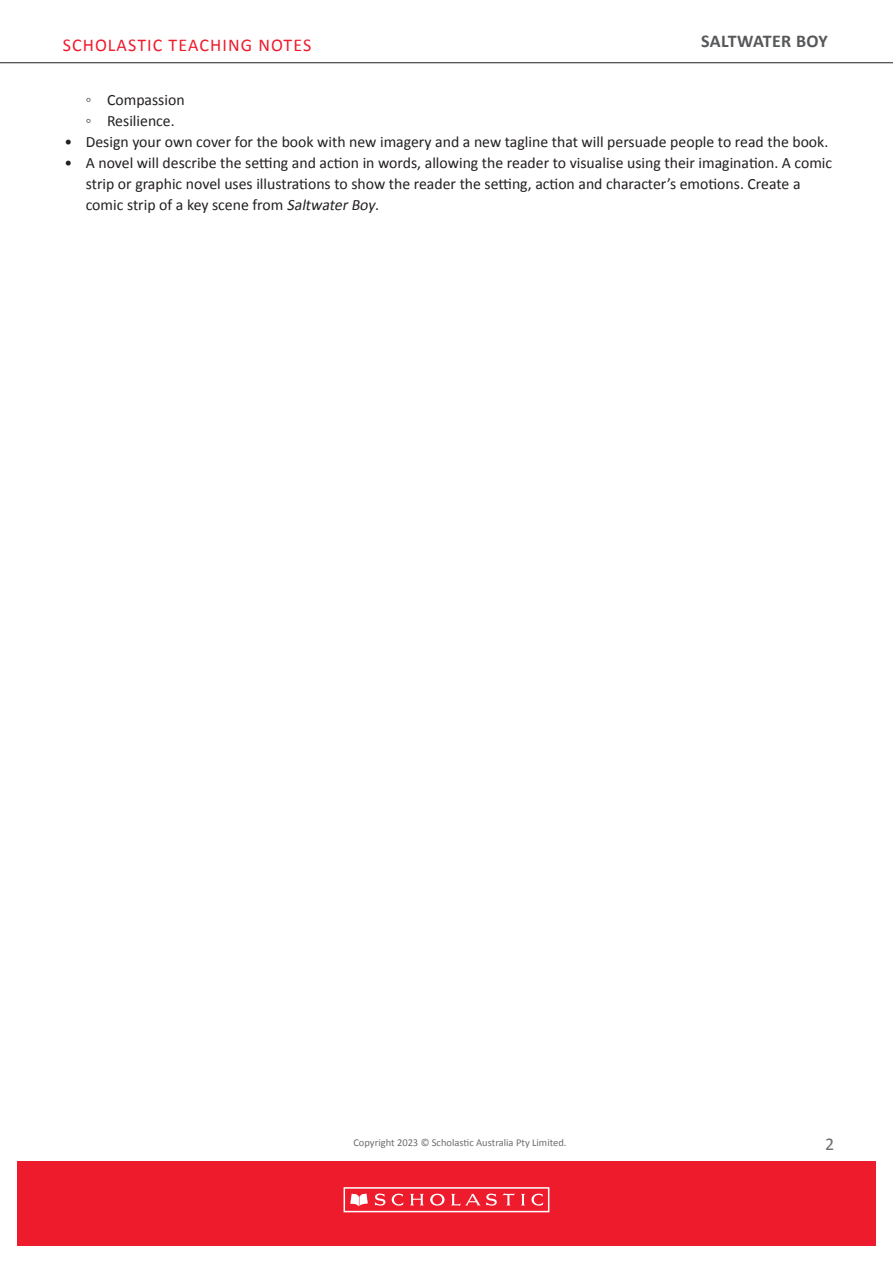
<style>
.page{position:relative;width:893px;height:1263px;background:#fff}
.page>*{position:absolute;margin:0;border:0;box-sizing:border-box;transform-origin:0 0}
.t1{font:18px "Calibri";letter-spacing:.06em;color:#ee1b2d}
.t2{font:700 18px "Calibri";letter-spacing:.015em;color:#57585a}
.t3{font:18px "Calibri";color:#6c6d70}
.t4{font:15.75px/21px "Calibri";color:#231f20}
.t5{font:10.5px "Calibri";color:#6c6d70}
.s1{font-style:italic}
</style>
<div class="page">
<div style="left:17px;top:1161px;width:859px;height:85px;background:#ee1b2d"></div>
<div style="left:344px;top:1187px;width:205px;height:25px;border:2px solid #fff"></div>
<svg style="left:350px;top:1193px;width:18px;height:13px"></svg>
<svg style="left:375px;top:1193px;width:28px;height:13px"></svg>
<svg style="left:410px;top:1194px;width:14px;height:11px"></svg>
<svg style="left:521px;top:1194px;width:4px;height:11px"></svg>
<svg style="left:531px;top:1193px;width:12px;height:13px"></svg>
<svg style="left:430px;top:1194px;width:15px;height:11px"></svg>
<svg style="left:451px;top:1193px;width:64px;height:13px"></svg>
<hr style="left:0;top:62px;width:893px;height:1px;background:#231f20">
<p class="t1" style="left:63px;top:32px;width:250px">SCHOLASTIC TEACHING NOTES</p>
<p class="t2" style="left:701px;top:28px;width:128px">SALTWATER BOY</p>
<p class="t4" style="left:86px;top:89px;width:100px">◦ Compassion</p>
<p class="t4" style="left:86px;top:110px;width:90px">◦ Resilience.</p>
<p class="t4" style="left:65px;top:131px;width:765px">• Design your own cover for the book with new imagery and a new tagline that will persuade people to read the book.</p>
<p class="t4" style="left:86px;top:152px;width:748px;text-indent:-21px">• A novel will describe the setting and action in words, allowing the reader to visualise using their imagination. A comic strip or graphic novel uses illustrations to show the reader the setting, action and character’s emotions. Create a comic strip of a key scene from <span class="s1">SaltwaterBoy</span>.</p>
<p class="t5" style="left:353px;top:1135px;width:215px">Copyright 2023 © Scholastic Australia Pty Limited.</p>
<p class="t3" style="left:825px;top:1131px;width:11px">2</p>
</div>
